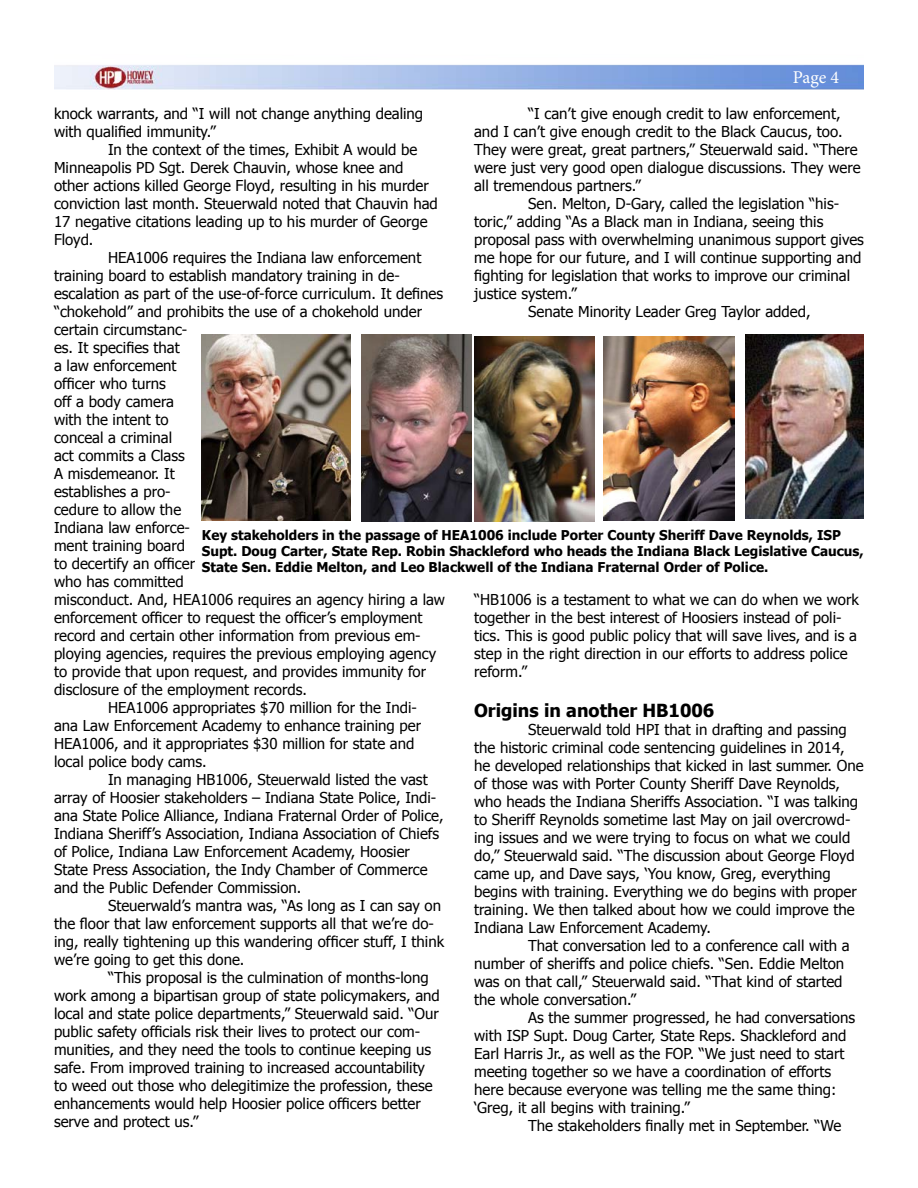
<style>
.page{position:relative;width:918px;height:1188px;background:#fff}
.page>*{position:absolute;margin:0;border:0;box-sizing:border-box;transform-origin:0 0}
.t1{font:700 18px "Tahoma";color:#000}
.t2{font:18px "Minion Pro";color:#fff}
.t3{font:15px/18px "Tahoma";color:#000}
.t4{font:700 13.5px/16.2px "Tahoma";color:#000}
</style>
<div class="page">
<img style="left:54px;top:64px;width:810px;height:26px">
<img style="left:202px;top:335px;width:149px;height:185px">
<img style="left:474px;top:336px;width:120px;height:185px">
<img style="left:604px;top:336px;width:130px;height:184px">
<img style="left:745px;top:335px;width:119px;height:184px">
<img style="left:362px;top:335px;width:109px;height:187px">
<p class="t2" style="left:793px;top:65px;width:48px">Page 4</p>
<p class="t3" style="left:474px;top:104px;width:388px;text-indent:54px">“I can’t give enough credit to law enforcement, and I can’t give enough credit to the Black Caucus, too.<br>They were great, great partners,” Steuerwald said. “There were just very good open dialogue discussions. They were all tremendous partners.”</p>
<p class="t3" style="left:528px;top:194px;width:312px">Sen. Melton, D-Gary, called the legislation “his-</p>
<p class="t3" style="left:474px;top:212px;width:351px">toric,” adding “As a Black man in Indiana, seeing this</p>
<p class="t3" style="left:474px;top:230px;width:391px">proposal pass with overwhelming unanimous support gives</p>
<p class="t3" style="left:474px;top:248px;width:389px">me hope for our future, and I will continue supporting and</p>
<p class="t3" style="left:474px;top:266px;width:378px">fighting for legislation that works to improve our criminal</p>
<p class="t3" style="left:474px;top:284px;width:104px">justice system.”</p>
<p class="t3" style="left:528px;top:302px;width:284px">Senate Minority Leader Greg Taylor added,</p>
<p class="t3" style="left:54px;top:104px;width:371px">knock warrants, and “I will not change anything dealing with qualified immunity.”</p>
<p class="t3" style="left:54px;top:140px;width:385px;text-indent:54px">In the context of the times, Exhibit A would be Minneapolis PD Sgt. Derek Chauvin, whose knee and other actions killed George Floyd, resulting in his murder conviction last month. Steuerwald noted that Chauvin had 17 negative citations leading up to his murder of George Floyd.</p>
<p class="t3" style="left:108px;top:248px;width:315px">HEA1006 requires the Indiana law enforcement</p>
<p class="t3" style="left:54px;top:266px;width:347px">training board to establish mandatory training in de-</p>
<p class="t3" style="left:54px;top:284px;width:391px">escalation as part of the use-of-force curriculum. It defines</p>
<p class="t3" style="left:54px;top:302px;width:370px">“chokehold” and prohibits the use of a chokehold under</p>
<p class="t3" style="left:54px;top:320px;width:135px">certain circumstanc-</p>
<p class="t3" style="left:54px;top:338px;width:127px">es. It specifies that</p>
<p class="t3" style="left:54px;top:356px;width:124px">a law enforcement</p>
<p class="t3" style="left:54px;top:374px;width:113px">officer who turns</p>
<p class="t3" style="left:54px;top:392px;width:122px">off a body camera</p>
<p class="t3" style="left:54px;top:410px;width:116px">with the intent to</p>
<p class="t3" style="left:54px;top:428px;width:120px">conceal a criminal</p>
<p class="t3" style="left:54px;top:446px;width:132px">act commits a Class</p>
<p class="t3" style="left:54px;top:464px;width:122px">A misdemeanor. It</p>
<p class="t3" style="left:54px;top:482px;width:118px">establishes a pro-</p>
<p class="t3" style="left:54px;top:500px;width:129px">cedure to allow the</p>
<p class="t3" style="left:54px;top:518px;width:138px">Indiana law enforce-</p>
<p class="t3" style="left:54px;top:536px;width:133px">ment training board</p>
<p class="t3" style="left:54px;top:554px;width:143px">to decertify an officer</p>
<p class="t3" style="left:54px;top:572px;width:131px">who has committed</p>
<p class="t3" style="left:54px;top:590px;width:393px">misconduct. And, HEA1006 requires an agency hiring a law</p>
<p class="t3" style="left:54px;top:608px;width:370px">enforcement officer to request the officer’s employment</p>
<p class="t3" style="left:54px;top:626px;width:368px">record and certain other information from previous em-</p>
<p class="t3" style="left:54px;top:644px;width:384px">ploying agencies, requires the previous employing agency</p>
<p class="t3" style="left:54px;top:662px;width:374px">to provide that upon request, and provides immunity for</p>
<p class="t3" style="left:54px;top:680px;width:254px">disclosure of the employment records.</p>
<p class="t3" style="left:108px;top:698px;width:310px">HEA1006 appropriates $70 million for the Indi-</p>
<p class="t3" style="left:54px;top:716px;width:369px">ana Law Enforcement Academy to enhance training per</p>
<p class="t3" style="left:54px;top:734px;width:362px">HEA1006, and it appropriates $30 million for state and</p>
<p class="t3" style="left:54px;top:752px;width:154px">local police body cams.</p>
<p class="t3" style="left:108px;top:770px;width:321px">In managing HB1006, Steuerwald listed the vast</p>
<p class="t3" style="left:54px;top:788px;width:384px">array of Hoosier stakeholders – Indiana State Police, Indi-</p>
<p class="t3" style="left:54px;top:806px;width:391px">ana State Police Alliance, Indiana Fraternal Order of Police,</p>
<p class="t3" style="left:54px;top:824px;width:387px">Indiana Sheriff’s Association, Indiana Association of Chiefs</p>
<p class="t3" style="left:54px;top:842px;width:358px">of Police, Indiana Law Enforcement Academy, Hoosier</p>
<p class="t3" style="left:54px;top:860px;width:375px">State Press Association, the Indy Chamber of Commerce</p>
<p class="t3" style="left:54px;top:878px;width:249px">and the Public Defender Commission.</p>
<p class="t3" style="left:108px;top:896px;width:335px">Steuerwald’s mantra was, “As long as I can say on</p>
<p class="t3" style="left:54px;top:914px;width:382px">the floor that law enforcement supports all that we’re do-</p>
<p class="t3" style="left:54px;top:932px;width:392px">ing, really tightening up this wandering officer stuff, I think</p>
<p class="t3" style="left:54px;top:950px;width:192px">we’re going to get this done.</p>
<p class="t3" style="left:108px;top:968px;width:322px">“This proposal is the culmination of months-long</p>
<p class="t3" style="left:54px;top:986px;width:387px">work among a bipartisan group of state policymakers, and</p>
<p class="t3" style="left:54px;top:1004px;width:386px">local and state police departments,” Steuerwald said. “Our</p>
<p class="t3" style="left:54px;top:1022px;width:368px">public safety officials risk their lives to protect our com-</p>
<p class="t3" style="left:54px;top:1040px;width:379px">munities, and they need the tools to continue keeping us</p>
<p class="t3" style="left:54px;top:1058px;width:373px">safe. From improved training to increased accountability</p>
<p class="t3" style="left:54px;top:1076px;width:380px">to weed out those who delegitimize the profession, these</p>
<p class="t3" style="left:54px;top:1094px;width:368px">enhancements would help Hoosier police officers better</p>
<p class="t3" style="left:54px;top:1112px;width:146px">serve and protect us.”</p>
<p class="t4" style="left:202px;top:526px;width:663px">Key stakeholders in the passage of HEA1006 include Porter County Sheriff Dave Reynolds, ISP<br>Supt. Doug Carter, State Rep. Robin Shackleford who heads the Indiana Black Legislative Caucus,<br>State Sen. Eddie Melton, and Leo Blackwell of the Indiana Fraternal Order of Police.</p>
<p class="t3" style="left:474px;top:590px;width:386px">“HB1006 is a testament to what we can do when we work together in the best interest of Hoosiers instead of poli&shy;tics. This is good public policy that will save lives, and is a step in the right direction in our efforts to address police reform.”</p>
<p class="t1" style="left:474px;top:698px;width:242px">Origins in another HB1006</p>
<p class="t3" style="left:474px;top:720px;width:391px;text-indent:54px">Steuerwald told HPI that in drafting and passing the historic criminal code sentencing guidelines in 2014, he developed relationships that kicked in last summer. One of those was with Porter County Sheriff Dave Reynolds, who heads the Indiana Sheriffs Association. “I was talking to Sheriff Reynolds sometime last May on jail overcrowd&shy;ing issues and we were trying to focus on what we could do,” Steuerwald said. “The discussion about George Floyd came up, and Dave says, ‘You know, Greg, everything begins with training. Everything we do begins with proper training. We then talked about how we could improve the Indiana Law Enforcement Academy.</p>
<p class="t3" style="left:474px;top:936px;width:377px;text-indent:54px">That conversation led to a conference call with a number of sheriffs and police chiefs. “Sen. Eddie Melton was on that call,” Steuerwald said. “That kind of started the whole conversation.”</p>
<p class="t3" style="left:474px;top:1008px;width:382px;text-indent:54px">As the summer progressed, he had conversations with ISP Supt. Doug Carter, State Reps. Shackleford and Earl Harris Jr., as well as the FOP. “We just need to start meeting together so we have a coordination of efforts here because everyone was telling me the same thing: ‘Greg, it all begins with training.”</p>
<p class="t3" style="left:528px;top:1116px;width:315px">The stakeholders finally met in September. “We</p>
</div>
